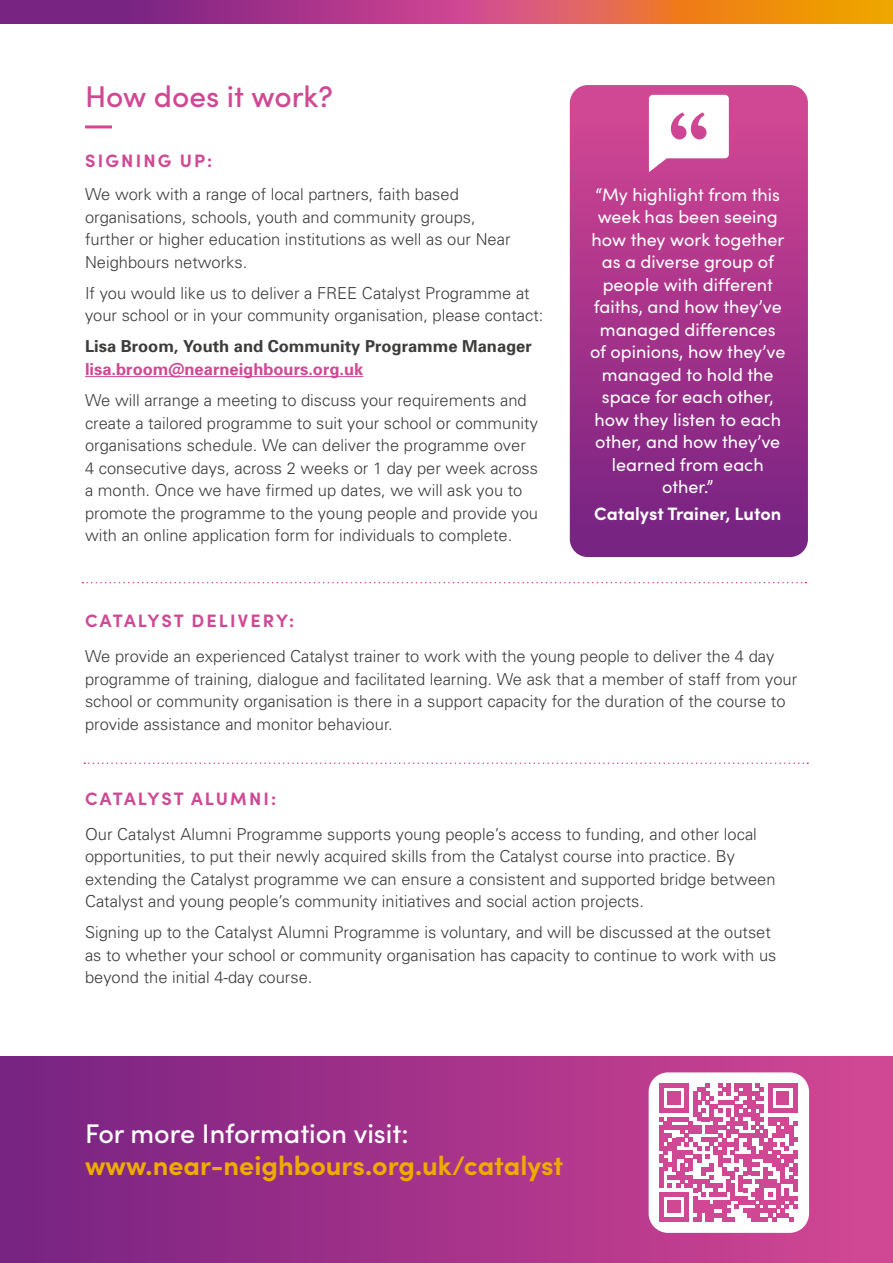
<style>
.page{position:relative;width:893px;height:1263px;background:#fff}
.page>*{position:absolute;margin:0;border:0;box-sizing:border-box;transform-origin:0 0}
.t1{font:500 30px "Sofia Pro";color:#d04893}
.t2{font:700 27px "Sofia Pro";color:#eeab00}
.t3{font:500 27px "Sofia Pro";color:#fff}
.t4{font:18px/22.5px "Sofia Pro";color:#fff;text-align:center}
.t5{font:700 18px "Sofia Pro";letter-spacing:.12em;color:#d04893}
.t6{font:700 18px "Sofia Pro";color:#fff}
.t7{font:300 16.5px/22.5px "Univers";color:#3c3c3b}
.t8{font:700 16.5px "Univers";color:#3c3c3b}
.t9{font:700 16.5px "Univers";color:#d04893}
</style>
<div class="page">
<hr style="left:85px;top:125px;width:27px;height:3px;background:#d04893">
<hr style="left:85px;top:376px;width:278px;height:1px;background:#d04893">
<svg style="left:82px;top:582px;width:724px;height:1px"></svg>
<svg style="left:84px;top:762px;width:724px;height:2px"></svg>
<div style="left:0;top:1057px;width:893px;height:206px;background:linear-gradient(to right,#772182,#d54793)"></div>
<div style="left:649px;top:1072px;width:160px;height:161px;background:#fff;border-radius:19px"></div>
<svg style="left:659px;top:1083px;width:138px;height:138px"></svg>
<svg style="left:570px;top:85px;width:238px;height:472px;background:#a3338a"></svg>
<svg style="left:649px;top:95px;width:80px;height:77px"></svg>
<svg style="left:0;top:0;width:893px;height:23px;background:#be5361"></svg>
<h1 class="t1" style="left:85px;top:74px;width:249px">How does it work?</h1>
<p class="t5" style="left:85px;top:147px;width:129px">SIGNING UP:</p>
<p class="t7" style="left:85px;top:183px;width:427px">We work with a range of local partners, faith based organisations, schools, youth and community groups, further or higher education institutions as well as our Near Neighbours networks.</p>
<p class="t7" style="left:85px;top:282px;width:460px">If you would like us to deliver a FREE Catalyst Programme at your school or in your community organisation, please contact:</p>
<p class="t8" style="left:85px;top:337px;width:448px">Lisa Broom, Youth and Community Programme Manager</p>
<p class="t9" style="left:85px;top:359px;width:280px">lisa.broom@nearneighbours.org.uk</p>
<p class="t7" style="left:85px;top:389px;width:455px">We will arrange a meeting to discuss your requirements and create a tailored programme to suit your school or community organisations schedule. We can deliver the programme over 4 consecutive days, across 2 weeks or 1 day per week across a month. Once we have firmed up dates, we will ask you to promote the programme to the young people and provide you with an online application form for individuals to complete.</p>
<p class="t5" style="left:85px;top:607px;width:210px">CATALYST DELIVERY:</p>
<p class="t4" style="left:590px;top:182px;width:197px">“My highlight from this week has been seeing how they work together as a diverse group of people with different faiths, and how they’ve managed differences of opinions, how they’ve managed to hold the space for each other, how they listen to each other, and how they’ve learned from each other.”</p>
<p class="t6" style="left:594px;top:500px;width:188px">Catalyst Trainer, Luton</p>
<p class="t7" style="left:85px;top:645px;width:714px">We provide an experienced Catalyst trainer to work with the young people to deliver the 4 day programme of training, dialogue and facilitated learning. We ask that a member of staff from your school or community organisation is there in a support capacity for the duration of the course to provide assistance and monitor behaviour.</p>
<p class="t5" style="left:85px;top:784px;width:192px">CATALYST ALUMNI:</p>
<p class="t7" style="left:85px;top:823px;width:692px">Our Catalyst Alumni Programme supports young people’s access to funding, and other local opportunities, to put their newly acquired skills from the Catalyst course into practice. By extending the Catalyst programme we can ensure a consistent and supported bridge between Catalyst and young people’s community initiatives and social action projects.</p>
<p class="t7" style="left:85px;top:921px;width:693px">Signing up to the Catalyst Alumni Programme is voluntary, and will be discussed at the outset as to whether your school or community organisation has capacity to continue to work with us beyond the initial 4-day course.</p>
<h2 class="t3" style="left:85px;top:1113px;width:325px">For more Information visit:</h2>
<h2 class="t2" style="left:85px;top:1145px;width:480px">www.near-neighbours.org.uk/catalyst</h2>
</div>
